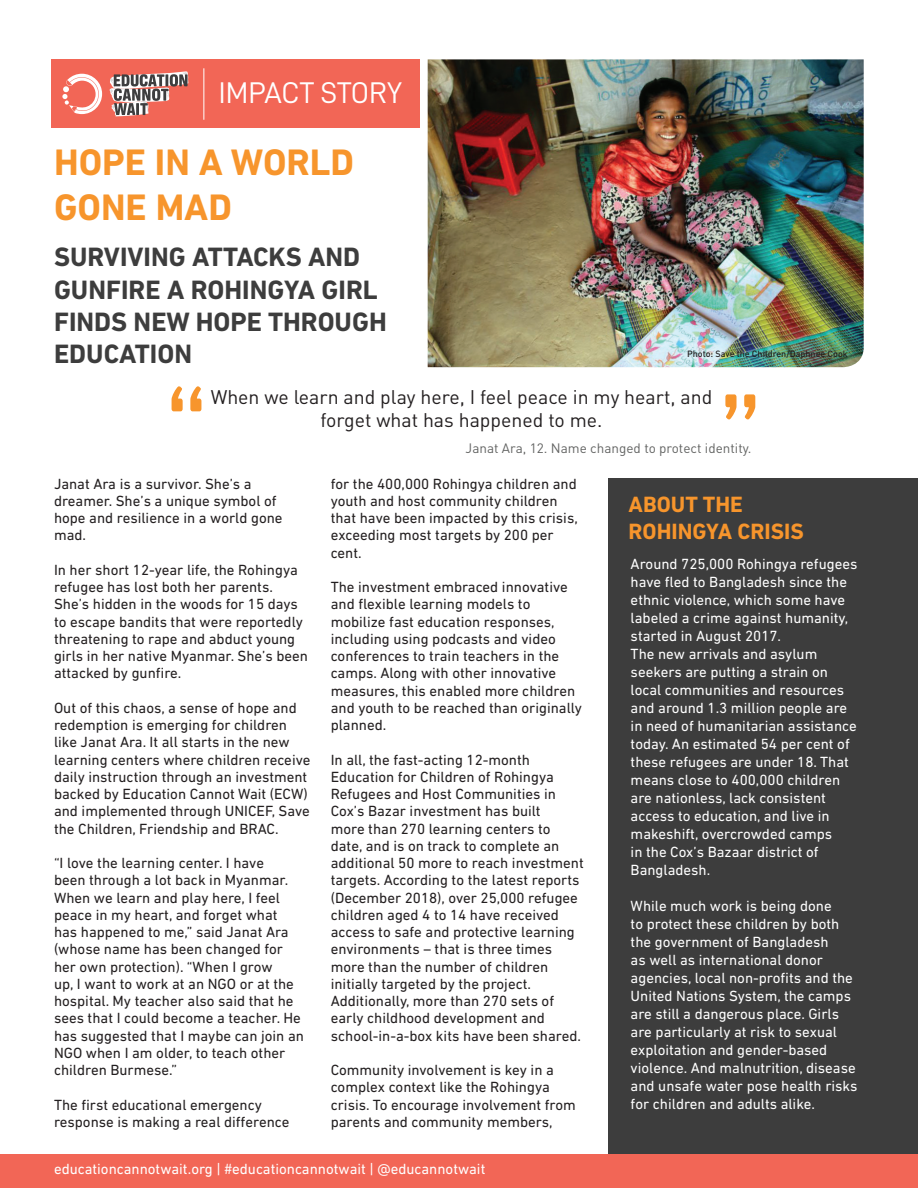
<style>
.page{position:relative;width:918px;height:1188px;background:#fff}
.page>*{position:absolute;margin:0;border:0;box-sizing:border-box;transform-origin:0 0}
.t1{font:90px "Ketchupa Pro";color:#f7952c}
.t2{font:700 37.5px/45px "DIN Next LT Pro";color:#f7952c}
.t3{font:30px "D DIN";color:#fff}
.t4{font:700 27px/32.4px "DIN Next LT Pro";color:#3d3d3d}
.t5{font:700 22.5px/27px "DIN Next LT Pro";color:#f7952c}
.t6{font:19.5px/23.4px "DIN Pro";color:#231f20;text-align:center}
.t7{font:15px/17.2px "DIN Next LT Pro";color:#231f20}
.t8{font:15px/18px "DIN Next LT Pro";color:#fff}
.t9{font:13.5px "DIN Pro";color:#626362}
.t10{font:500 9px "DIN Pro";color:#231f20}
</style>
<div class="page">
<div style="left:608px;top:478px;width:310px;height:687px;background:#3d3d3d"></div>
<div style="left:0;top:1155px;width:918px;height:33px;background:#f26656"></div>
<img style="left:428px;top:59px;width:436px;height:308px">
<div style="left:51px;top:59px;width:369px;height:69px;background:#f26656"></div>
<svg style="left:110px;top:71px;width:78px;height:46px"></svg>
<svg style="left:62px;top:74px;width:40px;height:40px"></svg>
<hr style="left:203px;top:68px;width:1px;height:52px;background:#fff">
<h3 class="t3" style="left:219px;top:76px;width:185px">IMPACT STORY</h3>
<h2 class="t2" style="left:54px;top:139px;width:302px">HOPE IN A WORLD<br>GONE MAD</h2>
<h3 class="t4" style="left:54px;top:241px;width:334px">SURVIVING ATTACKS AND<br>GUNFIRE A ROHINGYA GIRL<br>FINDS NEW HOPE THROUGH<br>EDUCATION</h3>
<h3 class="t6" style="left:211px;top:384px;width:503px">When we learn and play here, I feel peace in my heart, and forget what has happened to me.</h3>
<p class="t10" style="left:687px;top:347px;width:162px">Photo: Save the Children/Daphnee Cook</p>
<h1 class="t1" style="left:205px;top:471px;width:39px;rotate:-180deg">,,</h1>
<h1 class="t1" style="left:722px;top:335px;width:39px">,,</h1>
<p class="t9" style="left:466px;top:439px;width:288px">Janat Ara, 12. Name changed to protect identity.</p>
<p class="t7" style="left:54px;top:475px;width:230px">Janat Ara is a survivor. She’s a dreamer. She’s a unique symbol of hope and resilience in a world gone mad.</p>
<p class="t7" style="left:54px;top:561px;width:255px">In her short 12-year life, the Rohingya refugee has lost both her parents.<br>She’s hidden in the woods for 15 days to escape bandits that were reportedly threatening to rape and abduct young girls in her native Myanmar. She’s been attacked by gunfire.</p>
<p class="t7" style="left:54px;top:699px;width:258px">Out of this chaos, a sense of hope and redemption is emerging for children like Janat Ara. It all starts in the new learning centers where children receive daily instruction through an investment backed by Education Cannot Wait (ECW) and implemented through UNICEF, Save the Children, Friendship and BRAC.</p>
<p class="t7" style="left:54px;top:854px;width:252px">“I love the learning center. I have<br>been through a lot back in Myanmar.<br>When we learn and play here, I feel peace in my heart, and forget what has happened to me,” said Janat Ara (whose name has been changed for her own protection). “When I grow<br>up, I want to work at an NGO or at the hospital. My teacher also said that he sees that I could become a teacher. He has suggested that I maybe can join an NGO when I am older, to teach other children Burmese.”</p>
<p class="t7" style="left:54px;top:1096px;width:237px">The first educational emergency response is making a real difference</p>
<p class="t7" style="left:331px;top:475px;width:249px">for the 400,000 Rohingya children and youth and host community children that have been impacted by this crisis, exceeding most targets by 200 per cent.</p>
<p class="t7" style="left:331px;top:578px;width:253px">The investment embraced innovative and flexible learning models to mobilize fast education responses, including using podcasts and video conferences to train teachers in the camps. Along with other innovative measures, this enabled more children and youth to be reached than originally planned.</p>
<p class="t7" style="left:331px;top:751px;width:255px">In all, the fast-acting 12-month Education for Children of Rohingya Refugees and Host Communities in Cox’s Bazar investment has built<br>more than 270 learning centers to date, and is on track to complete an additional 50 more to reach investment targets. According to the latest reports (December 2018), over 25,000 refugee children aged 4 to 14 have received access to safe and protective learning environments – that is three times more than the number of children initially targeted by the project.<br>Additionally, more than 270 sets of early childhood development and school-in-a-box kits have been shared.</p>
<p class="t7" style="left:331px;top:1061px;width:247px">Community involvement is key in a complex context like the Rohingya crisis. To encourage involvement from parents and community members,</p>
<p class="t8" style="left:54px;top:1159px;width:433px">educationcannotwait.org | #educationcannotwait | @educannotwait</p>
<h3 class="t5" style="left:629px;top:491px;width:177px">ABOUT THE<br>ROHINGYA CRISIS</h3>
<p class="t8" style="left:631px;top:555px;width:228px">Around 725,000 Rohingya refugees have fled to Bangladesh since the ethnic violence, which some have labeled a crime against humanity, started in August 2017.<br>The new arrivals and asylum seekers are putting a strain on local communities and resources and around 1.3 million people are in need of humanitarian assistance today. An estimated 54 per cent of these refugees are under 18. That means close to 400,000 children are nationless, lack consistent access to education, and live in makeshift, overcrowded camps<br>in the Cox’s Bazaar district of<br>Bangladesh.</p>
<p class="t8" style="left:631px;top:897px;width:228px">While much work is being done<br>to protect these children by both the government of Bangladesh<br>as well as international donor agencies, local non-profits and the<br>United Nations System, the camps are still a dangerous place. Girls are particularly at risk to sexual exploitation and gender-based violence. And malnutrition, disease and unsafe water pose health risks for children and adults alike.</p>
</div>
